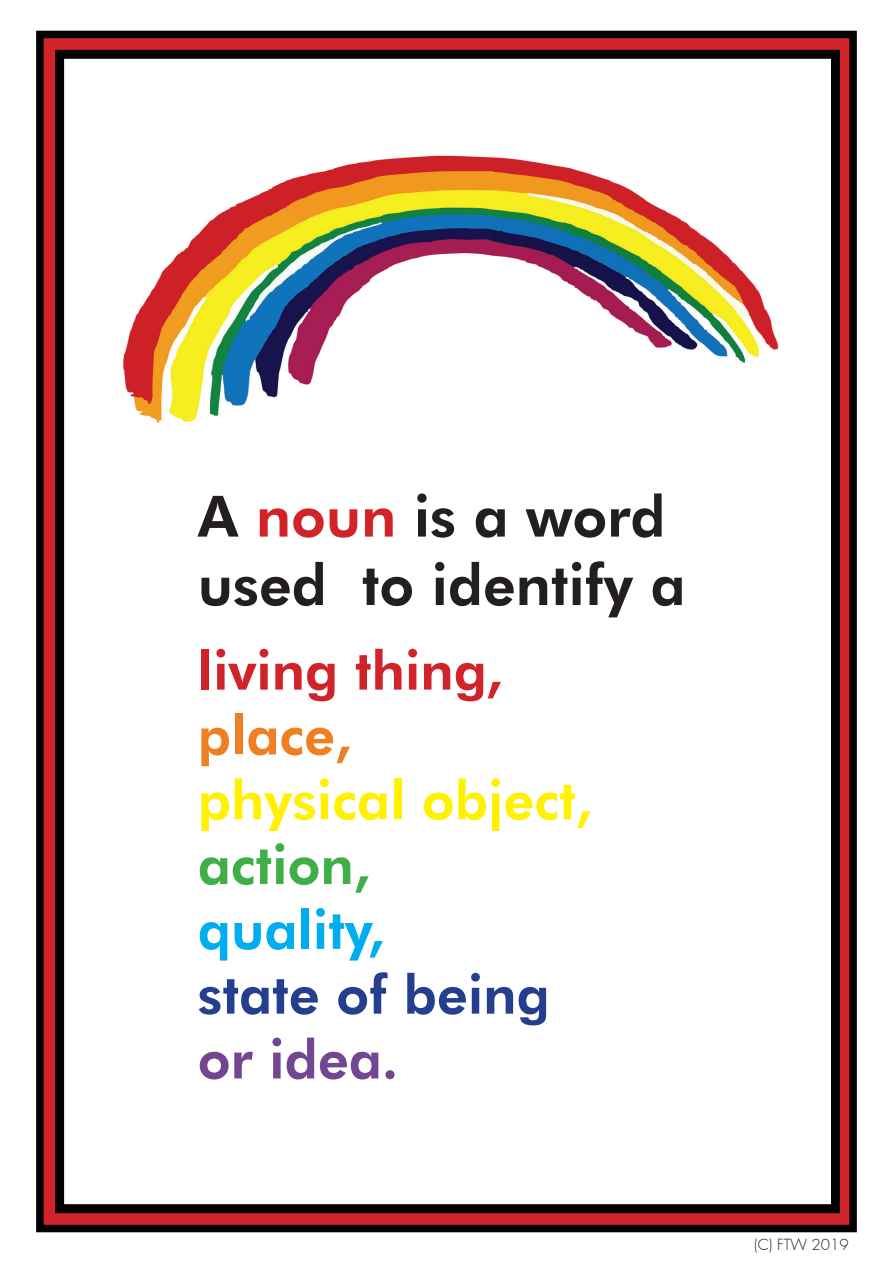
<style>
.page{position:relative;width:893px;height:1263px;background:#fff}
.page>*{position:absolute;margin:0;border:0;box-sizing:border-box;transform-origin:0 0}
.t1{font:800 57px/68.4px "Futura BT";color:#231f20}
.t2{font:800 54px "Futura BT";color:#fff101}
.t3{font:800 54px "Futura BT";color:#d1232a}
.t4{font:800 54px "Futura BT";color:#253f8e}
.t5{font:800 54px "Futura BT";color:#00aeef}
.t6{font:800 54px "Futura BT";color:#40ae49}
.t7{font:800 54px "Futura BT";color:#744691}
.t8{font:800 54px "Futura BT";color:#ee7f22}
.t9{font:300 15px "Futura";color:#231f20}
.s1{color:#d1232a}
</style>
<div class="page">
<div style="left:36px;top:31px;width:821px;height:1201px;background:#d1232a;border:8px solid #000"></div>
<div style="left:55px;top:50px;width:785px;height:1163px;background:#fff;border:9px solid #000"></div>
<img style="left:123px;top:155px;width:656px;height:268px">
<p class="t1" style="left:198px;top:482px;width:489px">A <span class="s1">noun</span> is a word used to identify a</p>
<p class="t3" style="left:198px;top:638px;width:306px">living thing,</p>
<p class="t8" style="left:198px;top:702px;width:155px">place,</p>
<p class="t2" style="left:198px;top:767px;width:396px">physical object,</p>
<p class="t6" style="left:198px;top:832px;width:174px">action,</p>
<p class="t5" style="left:198px;top:897px;width:188px">quality,</p>
<p class="t4" style="left:198px;top:962px;width:354px">state of being</p>
<p class="t7" style="left:198px;top:1026px;width:202px">or idea.</p>
<p class="t9" style="left:754px;top:1235px;width:96px">(C) FTW 2019</p>
</div>
